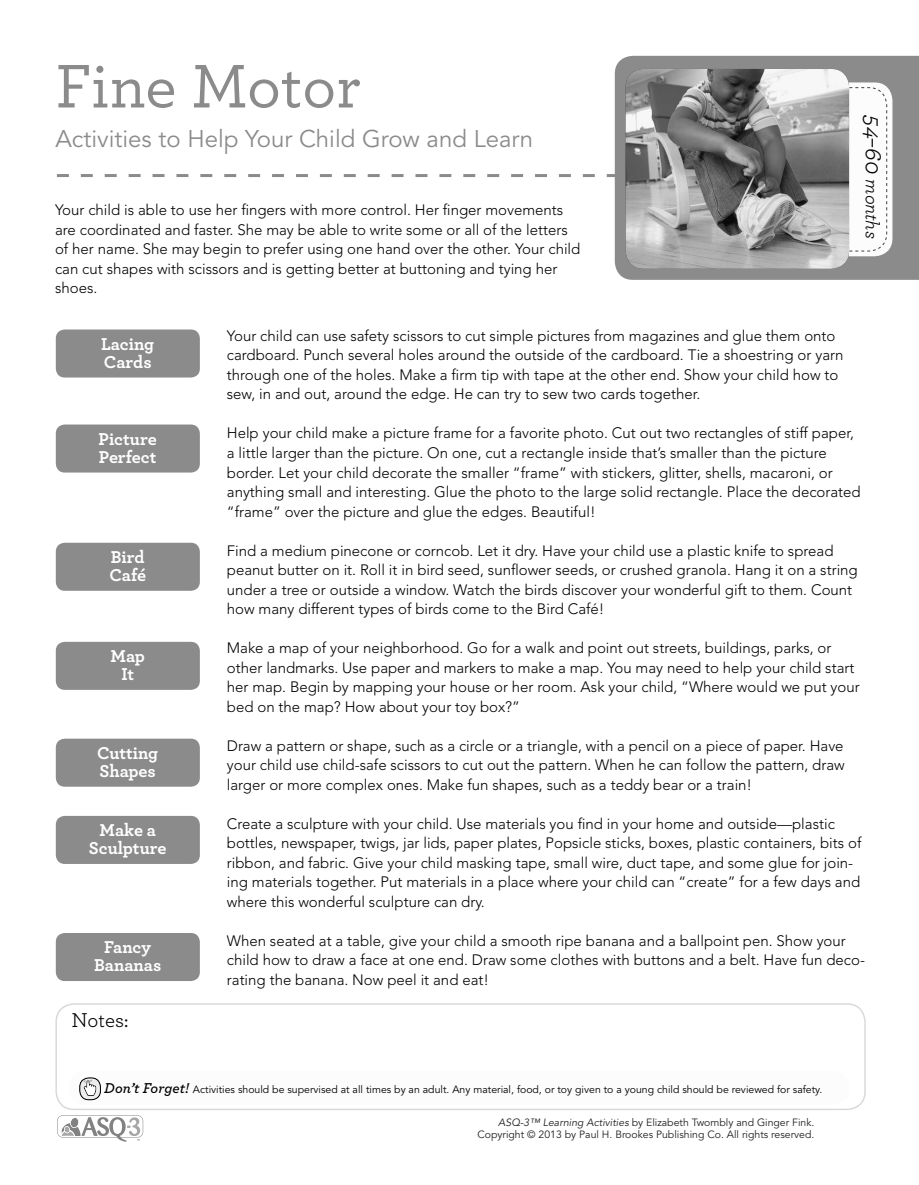
<style>
.page{position:relative;width:919px;height:1185px;background:#fff}
.page>*{position:absolute;margin:0;border:0;box-sizing:border-box;transform-origin:0 0}
.t1{font:500 64.5px "Archer";letter-spacing:-.005em;color:#8b8b8b}
.t2{font:24px "Avenir";color:#8b8b8b}
.t3{font:21px "Archer";color:#000}
.t4{font:italic 19.5px "Archer";letter-spacing:-.01em;color:#000}
.t5{font:700 18px/18px "Archer";letter-spacing:-.005em;color:#fff}
.t6{font:300 15px/19.5px "Avenir";color:#000}
.t7{font:10.5px "Avenir";color:#000}
.t8{font:10.5px/12.9px "Avenir";color:#231f20;text-align:right}
.s1{font-size:24px}
.s2{font-family:"Archer";font-weight:600;font-style:italic;font-size:15px}
.s3{font-style:italic}
</style>
<div class="page">
<svg style="left:57px;top:1115px;width:86px;height:26px"></svg>
<svg style="left:57px;top:174px;width:558px;height:3px"></svg>
<div style="left:615px;top:56px;width:304px;height:224px;background:#8b8b8b"></div>
<div style="left:802px;top:82px;width:90px;height:174px;background:#fcfcfc;border-radius:18px"></div>
<svg style="left:849px;top:87px;width:38px;height:165px"></svg>
<img style="left:625px;top:69px;width:224px;height:200px">
<svg style="left:55px;top:1003px;width:810px;height:106px"></svg>
<svg style="left:69px;top:1070px;width:780px;height:34px"></svg>
<div style="left:79px;top:1077px;width:22px;height:22px;border:1px solid #000;border-radius:9px"></div>
<div style="left:56px;top:932px;width:144px;height:48px;background:#8b8b8b;border-radius:9px"></div>
<div style="left:56px;top:815px;width:144px;height:48px;background:#8b8b8b;border-radius:9px"></div>
<div style="left:56px;top:738px;width:144px;height:48px;background:#8b8b8b;border-radius:9px"></div>
<div style="left:56px;top:641px;width:144px;height:48px;background:#8b8b8b;border-radius:9px"></div>
<div style="left:56px;top:542px;width:144px;height:48px;background:#8b8b8b;border-radius:9px"></div>
<div style="left:56px;top:424px;width:144px;height:48px;background:#8b8b8b;border-radius:9px"></div>
<div style="left:56px;top:329px;width:144px;height:48px;background:#8b8b8b;border-radius:9px"></div>
<h1 class="t1" style="left:55px;top:40px;width:307px">Fine Motor</h1>
<h2 class="t2" style="left:55px;top:125px;width:479px">Activities to Help Your Child Grow and Learn</h2>
<p class="t6" style="left:55px;top:200px;width:527px">Your child is able to use her fingers with more control. Her finger movements are coordinated and faster. She may be able to write some or all of the letters of her name. She may begin to prefer using one hand over the other. Your child can cut shapes with scissors and is getting better at buttoning and tying her shoes.</p>
<h3 class="t4" style="left:886px;top:115px;width:125px;rotate:90deg"><span class="s1">54–60</span> months</h3>
<p class="t5" style="left:101px;top:333px;width:55px">Lacing<br>Cards</p>
<p class="t5" style="left:99px;top:428px;width:60px">Picture<br>Perfect</p>
<p class="t5" style="left:109px;top:547px;width:38px">Bird<br>Café</p>
<p class="t5" style="left:110px;top:646px;width:36px;text-align:center">Map<br>It</p>
<p class="t5" style="left:97px;top:742px;width:63px">Cutting<br>Shapes</p>
<p class="t5" style="left:89px;top:819px;width:79px;text-align:center">Make a<br>Sculpture</p>
<p class="t5" style="left:94px;top:936px;width:69px;text-align:center">Fancy<br>Bananas</p>
<h3 class="t3" style="left:72px;top:1005px;width:58px">Notes:</h3>
<p class="t6" style="left:227px;top:326px;width:618px">Your child can use safety scissors to cut simple pictures from magazines and glue them onto cardboard. Punch several holes around the outside of the cardboard. Tie a shoestring or yarn through one of the holes. Make a firm tip with tape at the other end. Show your child how to sew, in and out, around the edge. He can try to sew two cards together.</p>
<p class="t6" style="left:227px;top:423px;width:635px">Help your child make a picture frame for a favorite photo. Cut out two rectangles of stiff paper, a little larger than the picture. On one, cut a rectangle inside that’s smaller than the picture border. Let your child decorate the smaller “frame” with stickers, glitter, shells, macaroni, or anything small and interesting. Glue the photo to the large solid rectangle. Place the decorated “frame” over the picture and glue the edges. Beautiful!</p>
<p class="t6" style="left:227px;top:540px;width:632px">Find a medium pinecone or corncob. Let it dry. Have your child use a plastic knife to spread peanut butter on it. Roll it in bird seed, sunflower seeds, or crushed granola. Hang it on a string under a tree or outside a window. Watch the birds discover your wonderful gift to them. Count how many different types of birds come to the Bird Café!</p>
<p class="t6" style="left:227px;top:638px;width:634px">Make a map of your neighborhood. Go for a walk and point out streets, buildings, parks, or other landmarks. Use paper and markers to make a map. You may need to help your child start her map. Begin by mapping your house or her room. Ask your child, “Where would we put your bed on the map? How about your toy box?”</p>
<p class="t6" style="left:227px;top:735px;width:619px;text-align:justify">Draw a pattern or shape, such as a circle or a triangle, with a pencil on a piece of paper. Have your child use child-safe scissors to cut out the pattern. When he can follow the pattern, draw larger or more complex ones. Make fun shapes, such as a teddy bear or a train!</p>
<p class="t6" style="left:227px;top:813px;width:636px">Create a sculpture with your child. Use materials you find in your home and outside—plastic bottles, newspaper, twigs, jar lids, paper plates, Popsicle sticks, boxes, plastic containers, bits of ribbon, and fabric. Give your child masking tape, small wire, duct tape, and some glue for join&shy;ing materials together. Put materials in a place where your child can “create” for a few days and where this wonderful sculpture can dry.</p>
<p class="t6" style="left:227px;top:930px;width:639px">When seated at a table, give your child a smooth ripe banana and a ballpoint pen. Show your child how to draw a face at one end. Draw some clothes with buttons and a belt. Have fun deco&shy;rating the banana. Now peel it and eat!</p>
<p class="t7" style="left:104px;top:1082px;width:719px"><span class="s2">Don’t Forget!</span> Activities should be supervised at all times by an adult. Any material, food, or toy given to a young child should be reviewed for safety.</p>
<p class="t8" style="left:477px;top:1115px;width:338px"><span class="s3">ASQ-3™ Learning Activities</span> by Elizabeth Twombly and Ginger Fink.<br>Copyright © 2013 by Paul H. Brookes Publishing Co. All rights reserved.</p>
</div>
